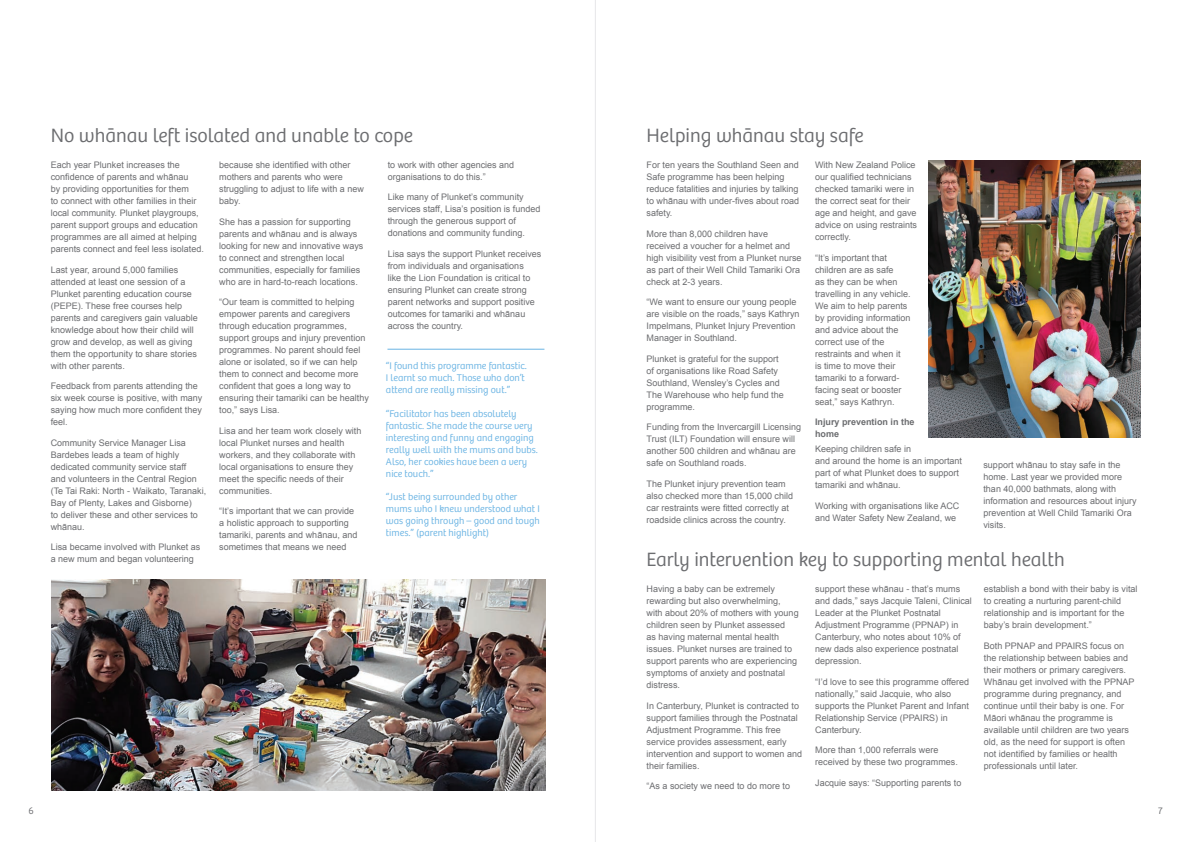
<style>
.page{position:relative;width:1191px;height:842px;background:#fff}
.page>*{position:absolute;margin:0;border:0;box-sizing:border-box;transform-origin:0 0}
.sub_headings{font:300 20px "Bree";color:#6c6d70}
.grey_headers{font:300 10px/12px "Bree";color:#69b3e3}
.t1{font:300 10px "Bree";color:#6c6d70}
.body_copy{font:9px/12px "Arial";color:#6c6d70}
.body_copy-2{font:700 9px/12px "Arial";color:#6c6d70}
</style>
<div class="page">
<img style="left:929px;top:161px;width:211px;height:276px">
<img style="left:51px;top:580px;width:494px;height:211px">
<hr style="left:387px;top:349px;width:157px;height:1px;background:#69b3e3">
<hr style="left:595px;top:0;width:1px;height:842px;background:#e6e7e9">
<p class="sub_headings" style="left:51px;top:124px;width:364px">No whānau left isolated and unable to cope</p>
<p class="body_copy" style="left:51px;top:159px;width:155px">Each year Plunket increases the confidence of parents and whānau<br>by providing opportunities for them<br>to connect with other families in their local community. Plunket playgroups, parent support groups and education programmes are all aimed at helping parents connect and feel less isolated.</p>
<p class="body_copy" style="left:51px;top:264px;width:149px">Last year, around 5,000 families attended at least one session of a Plunket parenting education course (PEPE). These free courses help parents and caregivers gain valuable knowledge about how their child will grow and develop, as well as giving them the opportunity to share stories with other parents.</p>
<p class="body_copy" style="left:51px;top:380px;width:153px">Feedback from parents attending the six week course is positive, with many saying how much more confident they feel.</p>
<p class="body_copy" style="left:51px;top:437px;width:157px">Community Service Manager Lisa<br>Bardebes leads a team of highly dedicated community service staff<br>and volunteers in the Central Region (Te Tai Raki: North - Waikato, Taranaki,<br>Bay of Plenty, Lakes and Gisborne)<br>to deliver these and other services to whānau.</p>
<p class="body_copy" style="left:51px;top:541px;width:151px">Lisa became involved with Plunket as a new mum and began volunteering</p>
<p class="body_copy" style="left:219px;top:159px;width:146px">because she identified with other mothers and parents who were struggling to adjust to life with a new baby.</p>
<p class="body_copy" style="left:219px;top:215px;width:146px">She has a passion for supporting parents and whānau and is always looking for new and innovative ways to connect and strengthen local communities, especially for families who are in hard-to-reach locations.</p>
<p class="body_copy" style="left:219px;top:296px;width:151px">“Our team is committed to helping empower parents and caregivers through education programmes, support groups and injury prevention programmes. No parent should feel alone or isolated, so if we can help them to connect and become more confident that goes a long way to ensuring their tamariki can be healthy too,” says Lisa.</p>
<p class="body_copy" style="left:219px;top:424px;width:144px">Lisa and her team work closely with local Plunket nurses and health workers, and they collaborate with local organisations to ensure they meet the specific needs of their communities.</p>
<p class="body_copy" style="left:219px;top:505px;width:140px">“It’s important that we can provide a holistic approach to supporting tamariki, parents and whānau, and sometimes that means we need</p>
<p class="body_copy" style="left:388px;top:159px;width:128px">to work with other agencies and organisations to do this.”</p>
<p class="body_copy" style="left:388px;top:191px;width:154px">Like many of Plunket’s community services staff, Lisa’s position is funded through the generous support of donations and community funding.</p>
<p class="body_copy" style="left:388px;top:248px;width:155px">Lisa says the support Plunket receives from individuals and organisations<br>like the Lion Foundation is critical to ensuring Plunket can create strong parent networks and support positive outcomes for tamariki and whānau across the country.</p>
<p class="grey_headers" style="left:386px;top:360px;width:142px">“I found this programme fantastic.<br>I learnt so much. Those who don’t attend are really missing out.”</p>
<p class="grey_headers" style="left:386px;top:407px;width:154px">“Facilitator has been absolutely fantastic. She made the course very interesting and funny and engaging really well with the mums and bubs.<br>Also, her cookies have been a very nice touch.”</p>
<p class="grey_headers" style="left:386px;top:491px;width:155px">“Just being surrounded by other mums who I knew understood what I was going through – good and tough times.” (parent highlight)</p>
<p class="sub_headings" style="left:646px;top:124px;width:219px">Helping whānau stay safe</p>
<p class="body_copy" style="left:646px;top:159px;width:154px">For ten years the Southland Seen and<br>Safe programme has been helping reduce fatalities and injuries by talking to whānau with under-fives about road safety.</p>
<p class="body_copy" style="left:646px;top:228px;width:157px">More than 8,000 children have received a voucher for a helmet and high visibility vest from a Plunket nurse as part of their Well Child Tamariki Ora check at 2-3 years.</p>
<p class="body_copy" style="left:646px;top:296px;width:155px">“We want to ensure our young people are visible on the roads,” says Kathryn Impelmans, Plunket Injury Prevention Manager in Southland.</p>
<p class="body_copy" style="left:646px;top:353px;width:139px">Plunket is grateful for the support of organisations like Road Safety<br>Southland, Wensley’s Cycles and<br>The Warehouse who help fund the programme.</p>
<p class="body_copy" style="left:646px;top:421px;width:156px">Funding from the Invercargill Licensing Trust (ILT) Foundation will ensure will another 500 children and whānau are safe on Southland roads.</p>
<p class="body_copy" style="left:646px;top:478px;width:148px">The Plunket injury prevention team also checked more than 15,000 child car restraints were fitted correctly at roadside clinics across the country.</p>
<p class="body_copy" style="left:815px;top:159px;width:104px">With New Zealand Police our qualified technicians checked tamariki were in the correct seat for their age and height, and gave advice on using restraints correctly.</p>
<p class="body_copy" style="left:815px;top:251px;width:97px">“It’s important that children are as safe<br>as they can be when travelling in any vehicle.<br>We aim to help parents by providing information and advice about the correct use of the restraints and when it<br>is time to move their tamariki to a forward&shy;facing seat or booster seat,” says Kathryn.</p>
<p class="body_copy-2" style="left:815px;top:416px;width:101px">Injury prevention in the home</p>
<p class="body_copy" style="left:815px;top:443px;width:149px">Keeping children safe in<br>and around the home is an important part of what Plunket does to support tamariki and whānau.</p>
<p class="body_copy" style="left:815px;top:499px;width:146px">Working with organisations like ACC and Water Safety New Zealand, we</p>
<p class="body_copy" style="left:983px;top:459px;width:155px">support whānau to stay safe in the home. Last year we provided more than 40,000 bathmats, along with information and resources about injury prevention at Well Child Tamariki Ora visits.</p>
<p class="sub_headings" style="left:646px;top:548px;width:419px">Early intervention key to supporting mental health</p>
<p class="body_copy" style="left:646px;top:583px;width:154px">Having a baby can be extremely rewarding but also overwhelming, with about 20% of mothers with young children seen by Plunket assessed<br>as having maternal mental health issues. Plunket nurses are trained to support parents who are experiencing symptoms of anxiety and postnatal distress.</p>
<p class="body_copy" style="left:646px;top:699px;width:157px">In Canterbury, Plunket is contracted to support families through the Postnatal Adjustment Programme. This free service provides assessment, early intervention and support to women and their families.</p>
<p class="body_copy" style="left:646px;top:780px;width:145px">“As a society we need to do more to</p>
<p class="body_copy" style="left:815px;top:583px;width:158px">support these whānau - that’s mums and dads,” says Jacquie Taleni, Clinical<br>Leader at the Plunket Postnatal<br>Adjustment Programme (PPNAP) in<br>Canterbury, who notes about 10% of new dads also experience postnatal depression.</p>
<p class="body_copy" style="left:815px;top:675px;width:155px">“I’d love to see this programme offered nationally,” said Jacquie, who also supports the Plunket Parent and Infant<br>Relationship Service (PPAIRS) in<br>Canterbury.</p>
<p class="body_copy" style="left:815px;top:744px;width:144px">More than 1,000 referrals were received by these two programmes.</p>
<p class="body_copy" style="left:815px;top:776px;width:148px">Jacquie says: “Supporting parents to</p>
<p class="body_copy" style="left:984px;top:583px;width:155px">establish a bond with their baby is vital to creating a nurturing parent-child relationship and is important for the baby’s brain development.”</p>
<p class="body_copy" style="left:984px;top:639px;width:152px">Both PPNAP and PPAIRS focus on the relationship between babies and their mothers or primary caregivers.<br>Whānau get involved with the PPNAP programme during pregnancy, and continue until their baby is one. For Māori whānau the programme is available until children are two years old, as the need for support is often not identified by families or health professionals until later.</p>
<p class="t1" style="left:28px;top:804px;width:7px">6</p>
<p class="t1" style="left:1158px;top:804px;width:6px">7</p>
</div>
